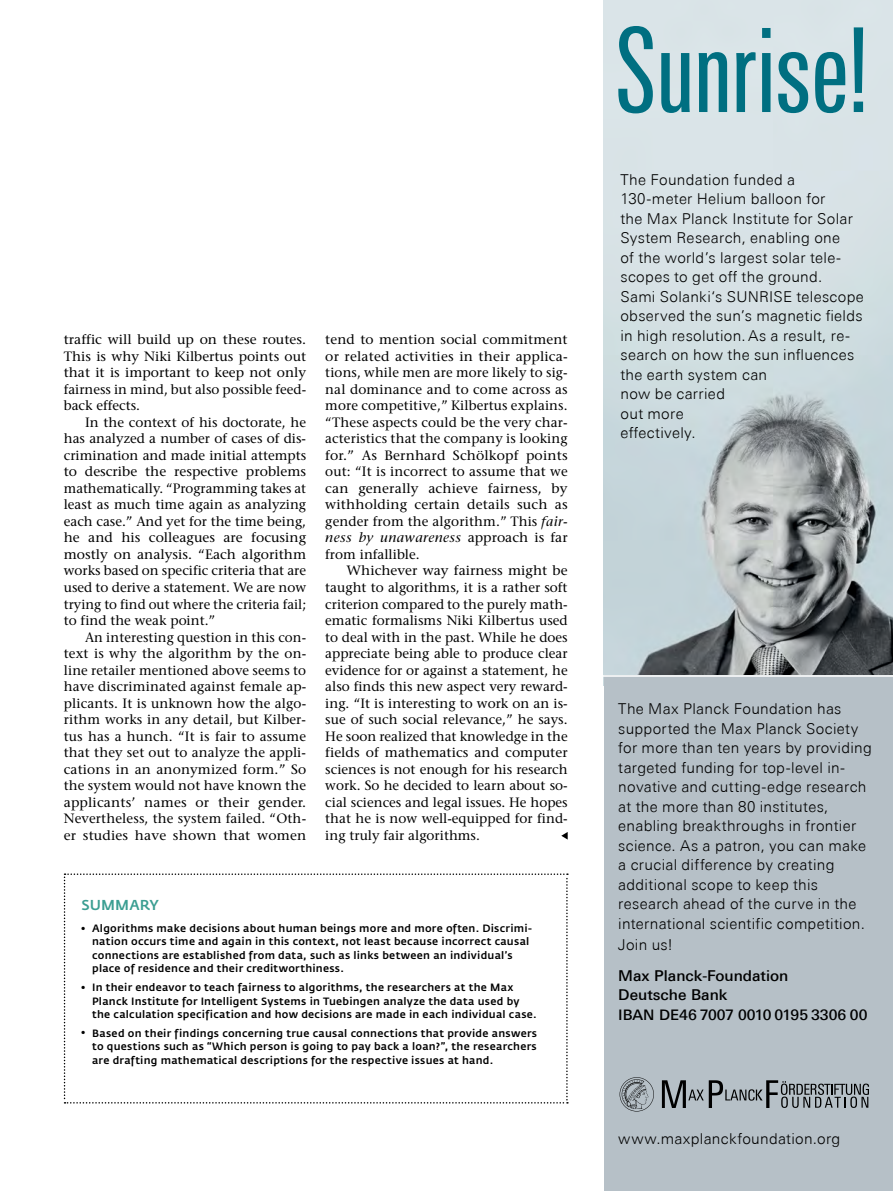
<style>
.page{position:relative;width:893px;height:1191px;background:#fff}
.page>*{position:absolute;margin:0;border:0;box-sizing:border-box;transform-origin:0 0}
.t1{font:extra-condensed 117px "Univers Next Pro";letter-spacing:.005em;color:#006f81}
.t2{font:300 15px/19.5px "Univers Next Pro";letter-spacing:.02em;color:#000}
.t3{font:500 15px/19.5px "Univers Next Pro";color:#000}
.t4{font:500 14.55px "Univers Next Pro";color:#000}
.t5{font:500 14.25px "Fedra Sans";color:#3b9e92}
.t6{font:13.5px/16.5px "Stone Serif";color:#000;text-align:justify}
.t7{font:500 10.5px/13.5px "Fedra Sans";letter-spacing:.025em;color:#000}
.s1{font-style:italic}
</style>
<div class="page">
<svg style="left:64px;top:873px;width:504px;height:230px"></svg>
<svg style="left:561px;top:832px;width:7px;height:7px"></svg>
<img style="left:604px;top:0;width:289px;height:675px">
<div style="left:604px;top:675px;width:289px;height:516px;background:#b6c0c7"></div>
<svg style="left:662px;top:1080px;width:207px;height:28px"></svg>
<svg style="left:620px;top:1077px;width:34px;height:34px"></svg>
<hr style="left:604px;top:675px;width:289px;height:2px;background:#fff">
<p class="t6" style="left:64px;top:331px;width:244px">traffic will build up on these routes.<br>This is why Niki Kilbertus points out that it is important to keep not only fairness in mind, but also possible feed&shy;back effects.</p>
<p class="t6" style="left:64px;top:414px;width:244px;text-indent:21px">In the context of his doctorate, he has analyzed a number of cases of dis&shy;crimination and made initial attempts to describe the respective problems mathematically. “Programming takes at least as much time again as analyzing each case.” And yet for the time being, he and his colleagues are focusing mostly on analysis. “Each algorithm works based on specific criteria that are used to derive a statement. We are now trying to find out where the criteria fail; to find the weak point.”</p>
<p class="t6" style="left:64px;top:628px;width:244px;text-indent:21px">An interesting question in this con&shy;text is why the algorithm by the on&shy;line retailer mentioned above seems to have discriminated against female ap&shy;plicants. It is unknown how the algo&shy;rithm works in any detail, but Kilber&shy;tus has a hunch. “It is fair to assume that they set out to analyze the appli&shy;cations in an anonymized form.” So the system would not have known the applicants’ names or their gender.<br>Nevertheless, the system failed. “Oth&shy;er studies have shown that women</p>
<p class="t6" style="left:325px;top:331px;width:244px">tend to mention social commitment or related activities in their applica&shy;tions, while men are more likely to sig&shy;nal dominance and to come across as more competitive,” Kilbertus explains. “These aspects could be the very char&shy;acteristics that the company is looking for.” As Bernhard Schölkopf points out: “It is incorrect to assume that we can generally achieve fairness, by withholding certain details such as gender from the algorithm.” This <span class="s1">fair&shy;ness by unawareness</span> approach is far from infallible.</p>
<p class="t6" style="left:325px;top:562px;width:244px;text-indent:21px">Whichever way fairness might be taught to algorithms, it is a rather soft criterion compared to the purely math&shy;ematic formalisms Niki Kilbertus used to deal with in the past. While he does appreciate being able to produce clear evidence for or against a statement, he also finds this new aspect very reward&shy;ing. “It is interesting to work on an is&shy;sue of such social relevance,” he says.<br>He soon realized that knowledge in the fields of mathematics and computer sciences is not enough for his research work. So he decided to learn about so&shy;cial sciences and legal issues. He hopes that he is now well-equipped for find&shy;ing truly fair algorithms.</p>
<p class="t5" style="left:82px;top:897px;width:79px">SUMMARY</p>
<p class="t7" style="left:92px;top:921px;width:441px;text-indent:-11px">● Algorithms make decisions about human beings more and more often. Discrimi&shy;nation occurs time and again in this context, not least because incorrect causal connections are established from data, such as links between an individual’s place of residence and their creditworthiness.</p>
<p class="t7" style="left:92px;top:980px;width:446px;text-indent:-10px">● In their endeavor to teach fairness to algorithms, the researchers at the Max<br>Planck Institute for Intelligent Systems in Tuebingen analyze the data used by the calculation specification and how decisions are made in each individual case.</p>
<p class="t7" style="left:92px;top:1026px;width:447px;text-align:justify;text-indent:-10px">● Based on their findings concerning true causal connections that provide answers to questions such as “Which person is going to pay back a loan?”, the researchers are drafting mathematical descriptions for the respective issues at hand.</p>
<h1 class="t1" style="left:616px;top:5px;width:255px">Sunrise!</h1>
<p class="t2" style="left:620px;top:169px;width:245px">The Foundation funded a<br>130-meter Helium balloon for<br>the Max Planck Institute for Solar<br>System Research, enabling one<br>of the world’s largest solar tele&shy;scopes to get off the ground.<br>Sami Solanki‘s SUNRISE telescope observed the sun’s magnetic fields in high resolution.As a result, re - search on how the sun influences the earth system can<br>now be carried<br>out more<br>effectively.</p>
<p class="t2" style="left:618px;top:699px;width:255px">The Max Planck Foundation has supported the Max Planck Society for more than ten years by providing targeted funding for top-level in - novative and cutting-edge research at the more than 80 institutes, enabling breakthroughs in frontier science. As a patron, you can make a crucial difference by creating additional scope to keep this research ahead of the curve in the international scientific competition.</p>
<p class="t2" style="left:618px;top:934px;width:56px">Join us!</p>
<p class="t3" style="left:618px;top:965px;width:172px">Max Planck-Foundation<br>Deutsche Bank</p>
<p class="t4" style="left:618px;top:1005px;width:251px">IBAN DE46 7007 0010 0195 3306 00</p>
<p class="t2" style="left:618px;top:1128px;width:224px">www.maxplanckfoundation.org</p>
</div>
